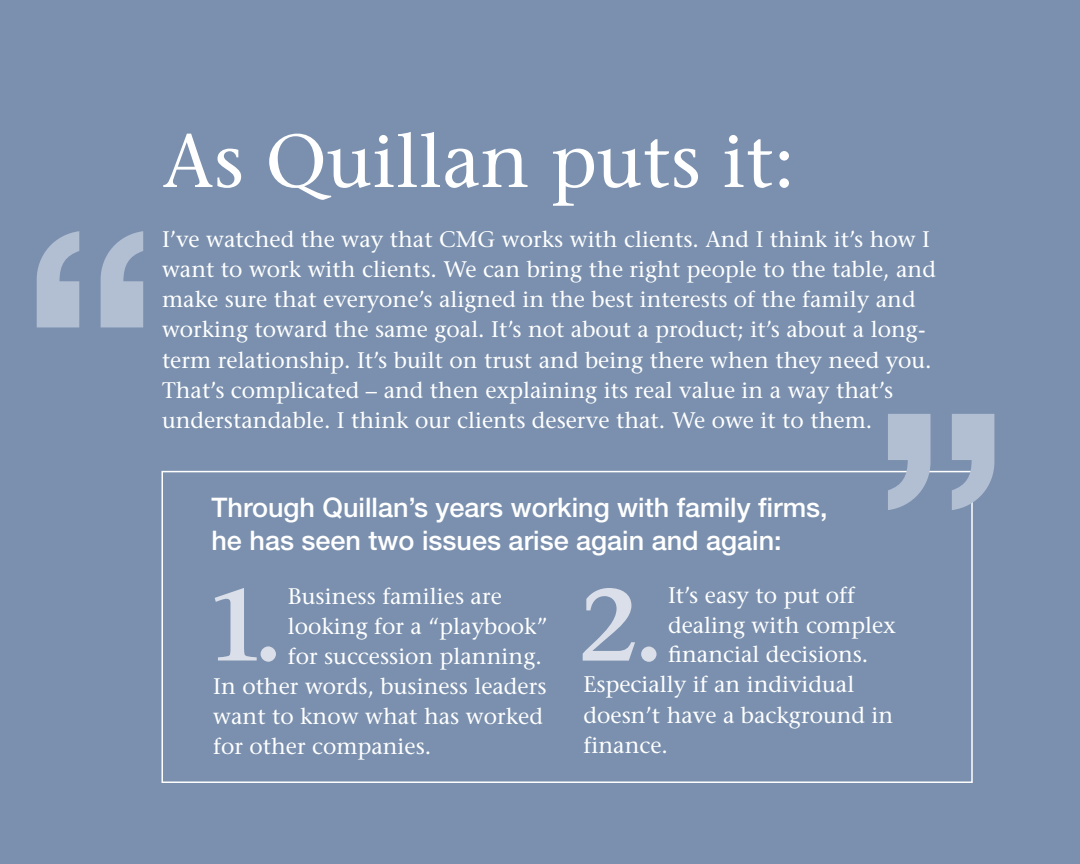
<style>
.page{position:relative;width:1080px;height:864px;background:#7a90ae}
.page>*{position:absolute;margin:0;border:0;box-sizing:border-box;transform-origin:0 0}
.t1{font:600 102px "Stone Serif Std";color:#dbdfea}
.t2{font:75px "Stone Serif";color:#fff}
.t3{font:500 27px/32.4px "Helvetica Neue LT Pro";color:#fff}
.t4{font:500 22.5px/30px "Stone Serif Std";color:#fff}
</style>
<div class="page">
<svg style="left:37px;top:231px;width:106px;height:96px"></svg>
<div style="left:161px;top:471px;width:812px;height:312px;border:2px solid #fff"></div>
<svg style="left:888px;top:414px;width:106px;height:96px"></svg>
<h2 class="t2" style="left:162px;top:115px;width:634px">As Quillan puts it:</h2>
<p class="t4" style="left:162px;top:225px;width:775px">I’ve watched the way that CMG works with clients. And I think it’s how I want to work with clients. We can bring the right people to the table, and make sure that everyone’s aligned in the best interests of the family and working toward the same goal. It’s not about a product; it’s about a long&shy;term relationship. It’s built on trust and being there when they need you.<br>That’s complicated – and then explaining its real value in a way that’s understandable. I think our clients deserve that. We owe it to them.</p>
<p class="t3" style="left:212px;top:491px;width:618px">Through Quillan’s years working with family firms, he has seen two issues arise again and again:</p>
<p class="t4" style="left:288px;top:581px;width:215px">Business families are</p>
<p class="t4" style="left:288px;top:611px;width:261px">looking for a “playbook”</p>
<p class="t4" style="left:288px;top:641px;width:256px">for succession planning.</p>
<p class="t4" style="left:213px;top:671px;width:335px">In other words, business leaders</p>
<p class="t4" style="left:213px;top:701px;width:331px">want to know what has worked</p>
<p class="t4" style="left:213px;top:731px;width:220px">for other companies.</p>
<p class="t4" style="left:668px;top:580px;width:188px">It’s easy to put off</p>
<p class="t4" style="left:668px;top:610px;width:230px">dealing with complex</p>
<p class="t4" style="left:668px;top:640px;width:202px">financial decisions.</p>
<p class="t4" style="left:584px;top:670px;width:272px">Especially if an individual</p>
<p class="t4" style="left:584px;top:700px;width:311px">doesn’t have a background in</p>
<p class="t4" style="left:584px;top:730px;width:86px">finance.</p>
<h1 class="t1" style="left:206px;top:564px;width:79px">1.</h1>
<h1 class="t1" style="left:578px;top:564px;width:87px">2.</h1>
</div>
